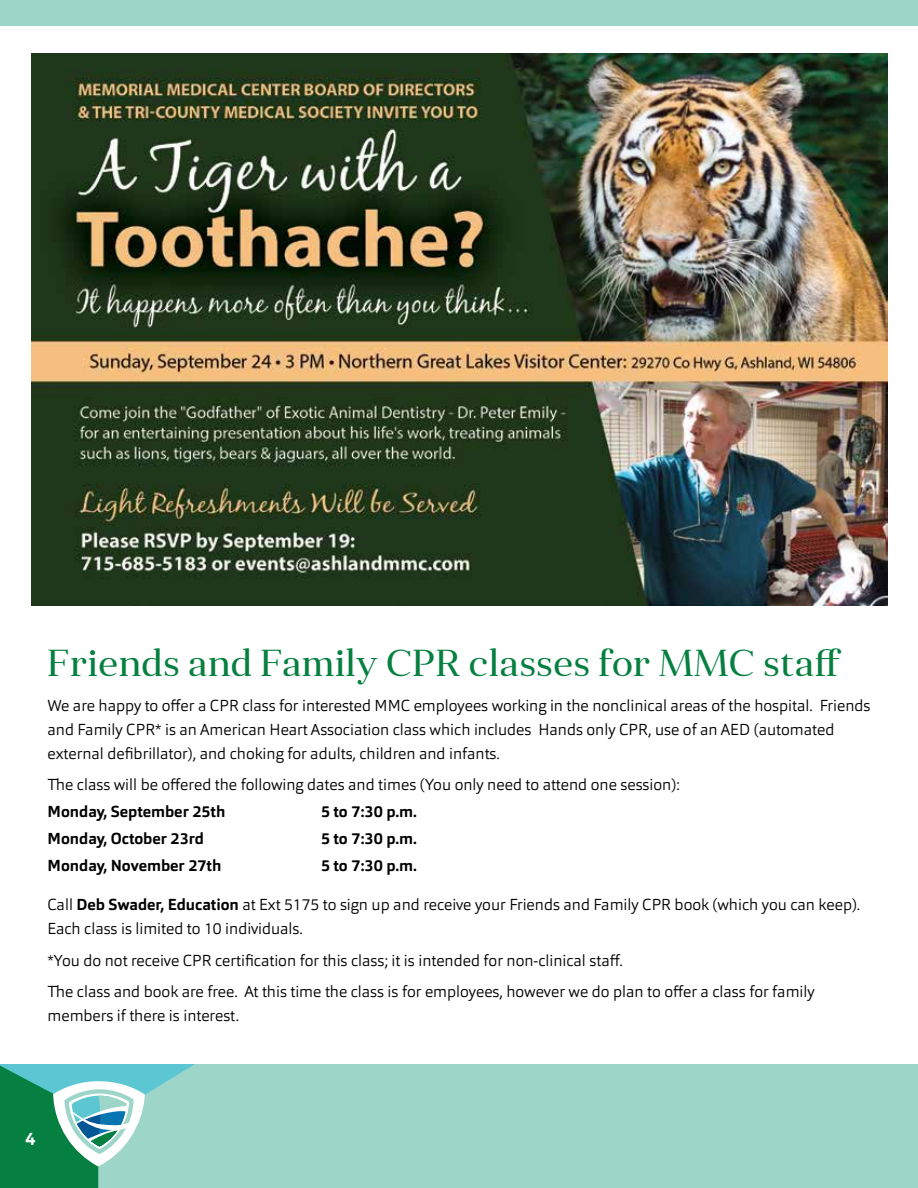
<style>
.page{position:relative;width:918px;height:1188px;background:#fff}
.page>*{position:absolute;margin:0;border:0;box-sizing:border-box;transform-origin:0 0}
.t1{font:37.5px "Anglecia Pro Title";color:#068040}
.t2{font:700 18px "Orgon";color:#fff}
.t3{font:300 15.75px/24px "Orgon";color:#000}
.t4{font:700 15.75px "Orgon";color:#000}
.s1{font-weight:700}
</style>
<div class="page">
<div style="left:288px;top:1064px;width:150px;height:124px;background:#9dd6c9"></div>
<div style="left:438px;top:992px;width:480px;height:196px;background:#9dd6c9"></div>
<div style="left:0;top:0;width:918px;height:27px;background:#9dd6c9"></div>
<div style="left:0;top:27px;width:918px;height:1037px;background:#fff"></div>
<svg style="left:0;top:1064px;width:288px;height:124px;background:#77c1ae"></svg>
<img style="left:31px;top:54px;width:856px;height:552px">
<h1 class="t1" style="left:48px;top:639px;width:795px">Friends and Family CPR classes for MMC staff</h1>
<p class="t3" style="left:48px;top:693px;width:824px">We are happy to offer a CPR class for interested MMC employees working in the nonclinical areas of the hospital. Friends and Family CPR* is an American Heart Association class which includes Hands only CPR, use of an AED (automated external defibrillator), and choking for adults, children and infants.</p>
<p class="t3" style="left:48px;top:773px;width:634px">The class will be offered the following dates and times (You only need to attend one session):</p>
<p class="t4" style="left:48px;top:802px;width:179px">Monday, September 25th</p>
<p class="t4" style="left:321px;top:802px;width:98px">5 to 7:30 p.m.</p>
<p class="t4" style="left:48px;top:829px;width:158px">Monday, October 23rd</p>
<p class="t4" style="left:321px;top:829px;width:98px">5 to 7:30 p.m.</p>
<p class="t4" style="left:48px;top:856px;width:175px">Monday, November 27th</p>
<p class="t4" style="left:321px;top:856px;width:98px">5 to 7:30 p.m.</p>
<p class="t3" style="left:48px;top:893px;width:814px">Call <span class="s1">Deb Swader, Education</span> at Ext 5175 to sign up and receive your Friends and Family CPR book (which you can keep).<br>Each class is limited to 10 individuals.</p>
<p class="t3" style="left:48px;top:944px;width:769px;line-height:31.5px">*You do not receive CPR certification for this class; it is intended for non-clinical staff.<br>The class and book are free. At this time the class is for employees, however we do plan to offer a class for family</p>
<p class="t3" style="left:48px;top:1004px;width:193px">members if there is interest.</p>
<p class="t2" style="left:25px;top:1127px;width:12px">4</p>
</div>
